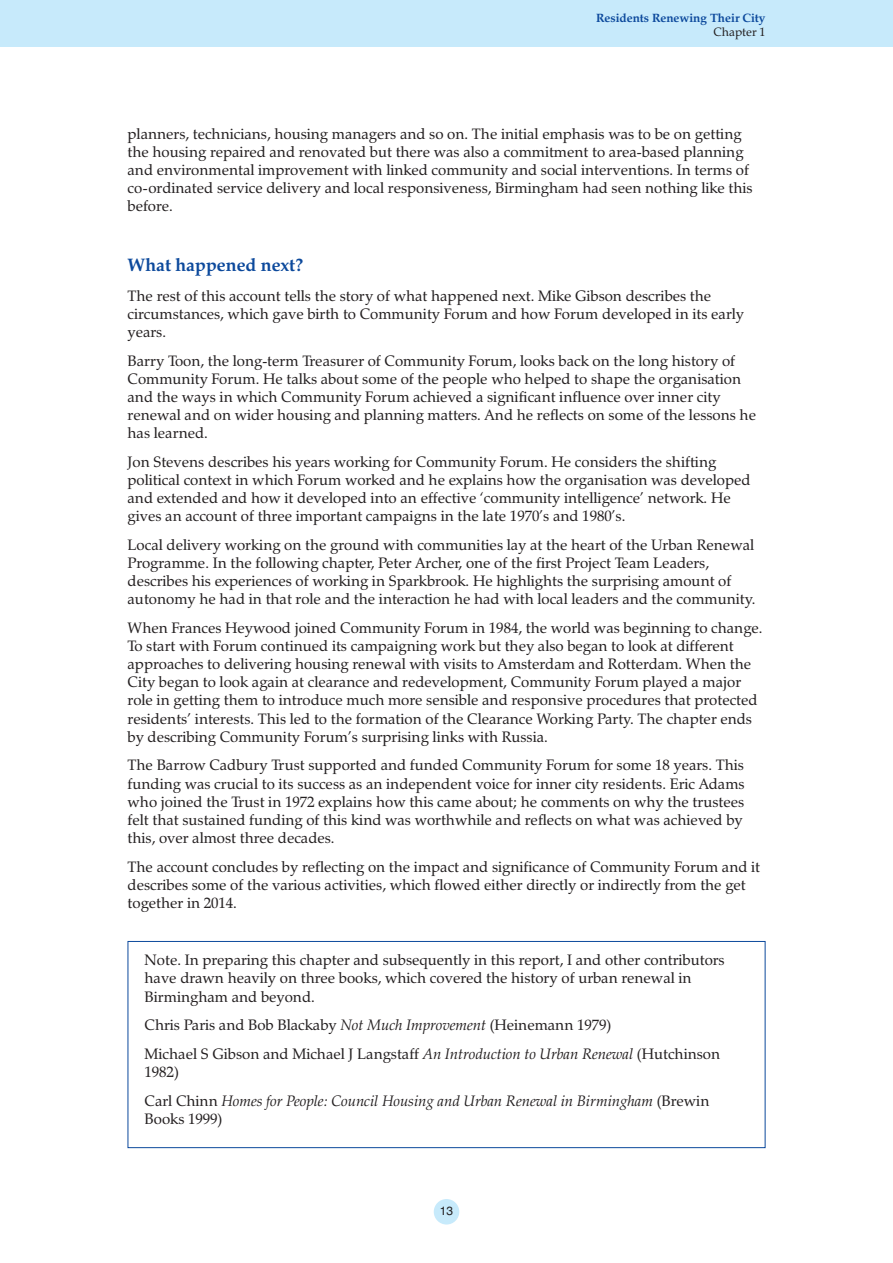
<style>
.page{position:relative;width:893px;height:1263px;background:#fff}
.page>*{position:absolute;margin:0;border:0;box-sizing:border-box;transform-origin:0 0}
.t1{font:700 18px "Zapf Calligraphic 801 BT";color:#0c499c}
.t2{font:15px/18.1px "Zapf Calligraphic 801 BT";color:#231f20}
.t3{font:italic 15px/28.8px "Zapf Calligraphic 801 BT";color:#231f20}
.t4{font:700 12px "Zapf Calligraphic 801 BT";color:#0c499c}
.t5{font:12px "Zapf Calligraphic 801 BT";color:#231f20}
.t6{font:12px "Helvetica";color:#231f20}
.s1{font-style:italic}
.s2{font-style:normal}
</style>
<div class="page">
<div style="left:0;top:0;width:892px;height:47px;background:#c7eafb"></div>
<div style="left:434px;top:1199px;width:25px;height:26px;background:#c7eafb;border-radius:50%"></div>
<div style="left:128px;top:941px;width:637px;height:207px;border:1px solid #0c499c"></div>
<p class="t4" style="left:596px;top:13px;width:171px">Residents Renewing Their City</p>
<p class="t5" style="left:713px;top:27px;width:54px">Chapter 1</p>
<p class="t2" style="left:128px;top:126px;width:626px">planners, technicians, housing managers and so on. The initial emphasis was to be on getting the housing repaired and renovated but there was also a commitment to area-based planning and environmental improvement with linked community and social interventions. In terms of co-ordinated service delivery and local responsiveness, Birmingham had seen nothing like this before.</p>
<p class="t1" style="left:128px;top:258px;width:177px">What happened next?</p>
<p class="t2" style="left:128px;top:288px;width:618px">The rest of this account tells the story of what happened next. Mike Gibson describes the circumstances, which gave birth to Community Forum and how Forum developed in its early years.</p>
<p class="t2" style="left:128px;top:353px;width:630px">Barry Toon, the long-term Treasurer of Community Forum, looks back on the long history of Community Forum. He talks about some of the people who helped to shape the organisation and the ways in which Community Forum achieved a significant influence over inner city renewal and on wider housing and planning matters. And he reflects on some of the lessons he has learned.</p>
<p class="t2" style="left:128px;top:454px;width:624px">Jon Stevens describes his years working for Community Forum. He considers the shifting political context in which Forum worked and he explains how the organisation was developed and extended and how it developed into an effective ‘community intelligence’ network. He gives an account of three important campaigns in the late 1970’s and 1980’s.</p>
<p class="t2" style="left:128px;top:537px;width:629px">Local delivery working on the ground with communities lay at the heart of the Urban Renewal Programme. In the following chapter, Peter Archer, one of the first Project Team Leaders, describes his experiences of working in Sparkbrook. He highlights the surprising amount of autonomy he had in that role and the interaction he had with local leaders and the community.</p>
<p class="t2" style="left:128px;top:621px;width:636px">When Frances Heywood joined Community Forum in 1984, the world was beginning to change.<br>To start with Forum continued its campaigning work but they also began to look at different approaches to delivering housing renewal with visits to Amsterdam and Rotterdam. When the City began to look again at clearance and redevelopment, Community Forum played a major role in getting them to introduce much more sensible and responsive procedures that protected residents’ interests. This led to the formation of the Clearance Working Party. The chapter ends by describing Community Forum’s surprising links with Russia.</p>
<p class="t2" style="left:128px;top:758px;width:618px">The Barrow Cadbury Trust supported and funded Community Forum for some 18 years. This funding was crucial to its success as an independent voice for inner city residents. Eric Adams who joined the Trust in 1972 explains how this came about; he comments on why the trustees felt that sustained funding of this kind was worthwhile and reflects on what was achieved by this, over almost three decades.</p>
<p class="t2" style="left:128px;top:859px;width:634px">The account concludes by reflecting on the impact and significance of Community Forum and it describes some of the various activities, which flowed either directly or indirectly from the get together in 2014.</p>
<p class="t2" style="left:145px;top:953px;width:582px">Note. In preparing this chapter and subsequently in this report, I and other contributors have drawn heavily on three books, which covered the history of urban renewal in<br>Birmingham and beyond.</p>
<p class="t2" style="left:145px;top:1012px;width:577px;line-height:28.8px">Chris Paris and Bob Blackaby <span class="s1">Not Much Improvement</span> (Heinemann 1979)<br>Michael S Gibson and Michael J Langstaff <span class="s1">An Introduction to Urban Renewal</span> (Hutchinson</p>
<p class="t3" style="left:145px;top:1059px;width:566px"><span class="s2">1982)<br>Carl Chinn</span> Homes for People: Council Housing and Urban Renewal in Birmingham <span class="s2">(Brewin</span></p>
<p class="t2" style="left:145px;top:1111px;width:79px">Books 1999)</p>
<p class="t6" style="left:440px;top:1207px;width:15px">13</p>
</div>
